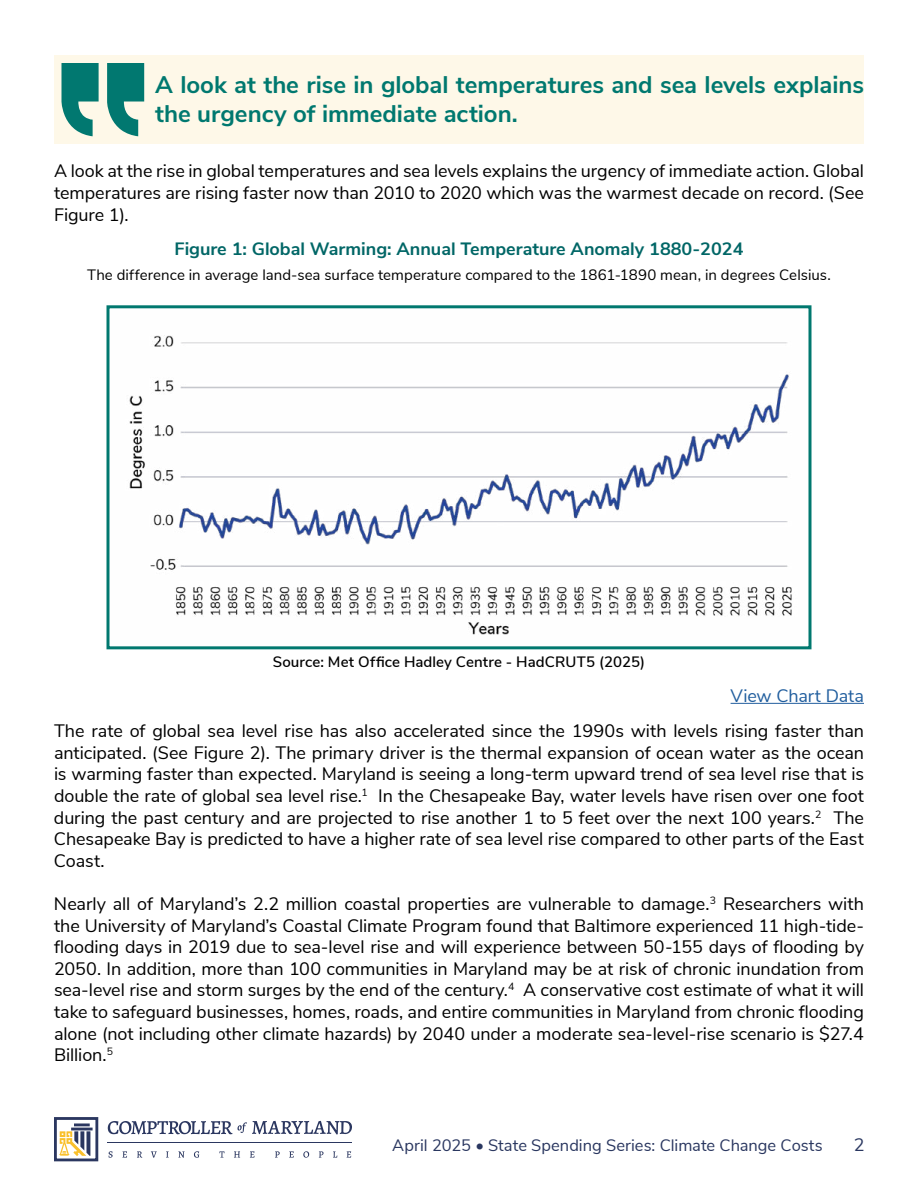
<style>
.page{position:relative;width:918px;height:1188px;background:#fff}
.page>*{position:absolute;margin:0;border:0;box-sizing:border-box;transform-origin:0 0}
.Pull_Quote{font:700 24px/28.8px "Nunito Sans";color:#00786f}
.P1{font:18px/21.6px "Nunito Sans";letter-spacing:-.005em;color:#000;text-align:justify}
.Chart_Data{font:18px "Nunito Sans";letter-spacing:-.005em;color:#215e9e}
.t1{font:18px "Nunito Sans";color:#2a3760}
.Bold_Photos{font:700 17.85px "Nunito Sans";color:#066}
.t2{font:16.5px "Nunito Sans";color:#2a3760}
.P1-2{font:15px "Nunito Sans";letter-spacing:.005em;color:#000}
.P1-3{font:600 15px "Nunito Sans";letter-spacing:.005em;color:#000}
</style>
<div class="page">
<div style="left:54px;top:1117px;width:44px;height:44px;border:3px solid #2b3760"></div>
<svg style="left:59px;top:1123px;width:34px;height:33px"></svg>
<svg style="left:108px;top:1121px;width:244px;height:14px"></svg>
<hr style="left:108px;top:1142px;width:244px;height:1px;background:#2b3760">
<svg style="left:347px;top:1151px;width:4px;height:7px"></svg>
<svg style="left:333px;top:1151px;width:4px;height:7px"></svg>
<svg style="left:319px;top:1151px;width:5px;height:7px"></svg>
<svg style="left:303px;top:1151px;width:6px;height:7px"></svg>
<svg style="left:289px;top:1151px;width:5px;height:7px"></svg>
<svg style="left:275px;top:1151px;width:5px;height:7px"></svg>
<svg style="left:250px;top:1151px;width:5px;height:7px"></svg>
<svg style="left:234px;top:1151px;width:6px;height:7px"></svg>
<svg style="left:219px;top:1151px;width:6px;height:7px"></svg>
<svg style="left:194px;top:1151px;width:5px;height:7px"></svg>
<svg style="left:178px;top:1151px;width:7px;height:7px"></svg>
<svg style="left:166px;top:1151px;width:3px;height:7px"></svg>
<svg style="left:151px;top:1151px;width:6px;height:7px"></svg>
<svg style="left:137px;top:1151px;width:5px;height:7px"></svg>
<svg style="left:122px;top:1151px;width:5px;height:7px"></svg>
<svg style="left:109px;top:1151px;width:4px;height:7px"></svg>
<div style="left:54px;top:56px;width:810px;height:88px;background:#fef8e8"></div>
<hr style="left:731px;top:703px;width:133px;height:1px;background:#215e9e">
<img style="left:129px;top:335px;width:663px;height:300px">
<div style="left:106px;top:305px;width:706px;height:344px;border:3px solid #00786f"></div>
<svg style="left:107px;top:63px;width:37px;height:73px"></svg>
<svg style="left:62px;top:63px;width:37px;height:73px"></svg>
<p class="Pull_Quote" style="left:155px;top:69px;width:710px">A look at the rise in global temperatures and sea levels explains the urgency of immediate action.</p>
<p class="P1" style="left:54px;top:159px;width:812px">A look at the rise in global temperatures and sea levels explains the urgency of immediate action. Global temperatures are rising faster now than 2010 to 2020 which was the warmest decade on record. (See Figure 1).</p>
<p class="Bold_Photos" style="left:175px;top:236px;width:570px">Figure 1: Global Warming: Annual Temperature Anomaly 1880-2024</p>
<p class="P1-2" style="left:87px;top:264px;width:745px">The difference in average land-sea surface temperature compared to the 1861-1890 mean, in degrees Celsius.</p>
<p class="P1-3" style="left:273px;top:651px;width:374px">Source: Met Office Hadley Centre - HadCRUT5 (2025)</p>
<p class="Chart_Data" style="left:731px;top:683px;width:135px">View Chart Data</p>
<p class="P1" style="left:54px;top:719px;width:812px">The rate of global sea level rise has also accelerated since the 1990s with levels rising faster than anticipated. (See Figure 2). The primary driver is the thermal expansion of ocean water as the ocean is warming faster than expected. Maryland is seeing a long-term upward trend of sea level rise that is double the rate of global sea level rise.<sup>1</sup> In the Chesapeake Bay, water levels have risen over one foot during the past century and are projected to rise another 1 to 5 feet over the next 100 years.<sup>2</sup> The Chesapeake Bay is predicted to have a higher rate of sea level rise compared to other parts of the East Coast.</p>
<p class="P1" style="left:54px;top:892px;width:812px">Nearly all of Maryland’s 2.2 million coastal properties are vulnerable to damage.<sup>3</sup> Researchers with the University of Maryland’s Coastal Climate Program found that Baltimore experienced 11 high-tide&shy;flooding days in 2019 due to sea-level rise and will experience between 50-155 days of flooding by 2050. In addition, more than 100 communities in Maryland may be at risk of chronic inundation from sea-level rise and storm surges by the end of the century.<sup>4</sup> A conservative cost estimate of what it will take to safeguard businesses, homes, roads, and entire communities in Maryland from chronic flooding alone (not including other climate hazards) by 2040 under a moderate sea-level-rise scenario is $27.4<br>Billion.<sup>5</sup></p>
<p class="t2" style="left:392px;top:1134px;width:432px">April 2025 • State Spending Series: Climate Change Costs</p>
<p class="t1" style="left:854px;top:1132px;width:12px">2</p>
</div>
